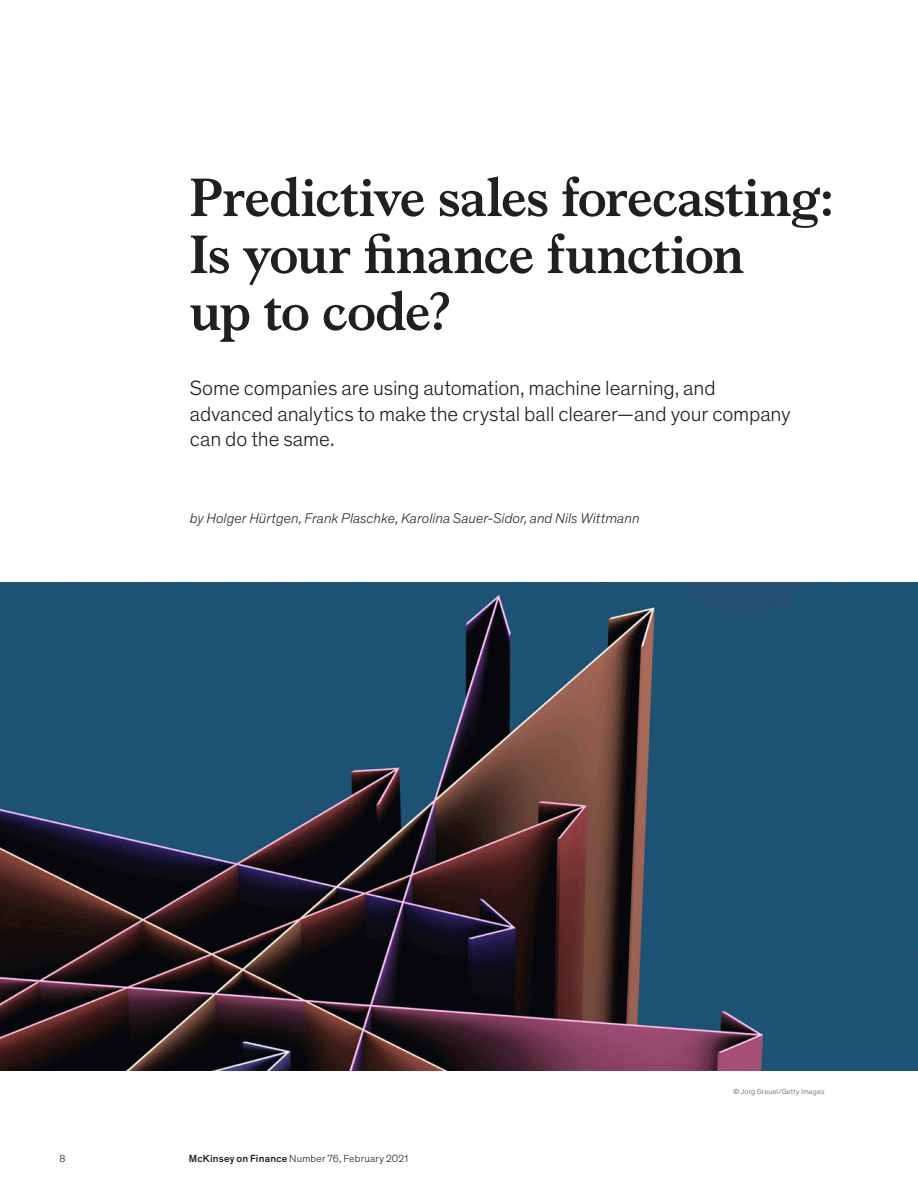
<style>
.page{position:relative;width:918px;height:1188px;background:#fff}
.page>*{position:absolute;margin:0;border:0;box-sizing:border-box;transform-origin:0 0}
.Title_of_article-bla{font:700 54px/57px "Bower";letter-spacing:-.01em;color:#231f20}
.Standfirst-Dek_McKin{font:300 21px/25.5px "Mc Kinsey Sans";letter-spacing:-.005em;color:#231f20}
.Author_byline{font:italic 300 14.25px "Mc Kinsey Sans";letter-spacing:.005em;color:#231f20}
.t1{font:300 10.5px "Mc Kinsey Sans";letter-spacing:.015em;color:#231f20}
.Art_Photo_credit{font:300 7.5px "Mc Kinsey Sans";letter-spacing:.02em;color:#57585a}
.s1{font-weight:500}
</style>
<div class="page">
<img style="left:0;top:582px;width:918px;height:488px">
<p class="Title_of_article-bla" style="left:190px;top:165px;width:646px">Predictive sales forecasting:<br>Is your finance function<br>up to code?</p>
<p class="Standfirst-Dek_McKin" style="left:190px;top:374px;width:602px">Some companies are using automation, machine learning, and advanced analytics to make the crystal ball clearer—and your company can do the same.</p>
<p class="Author_byline" style="left:190px;top:508px;width:451px">by Holger Hürtgen, Frank Plaschke, Karolina Sauer-Sidor, and Nils Wittmann</p>
<p class="t1" style="left:60px;top:1151px;width:8px">8</p>
<p class="t1" style="left:189px;top:1151px;width:221px"><span class="s1">McKinsey on Finance</span> Number 76, February 2021</p>
<p class="Art_Photo_credit" style="left:733px;top:1087px;width:92px">© Jorg Greuel/Getty Images</p>
</div>
